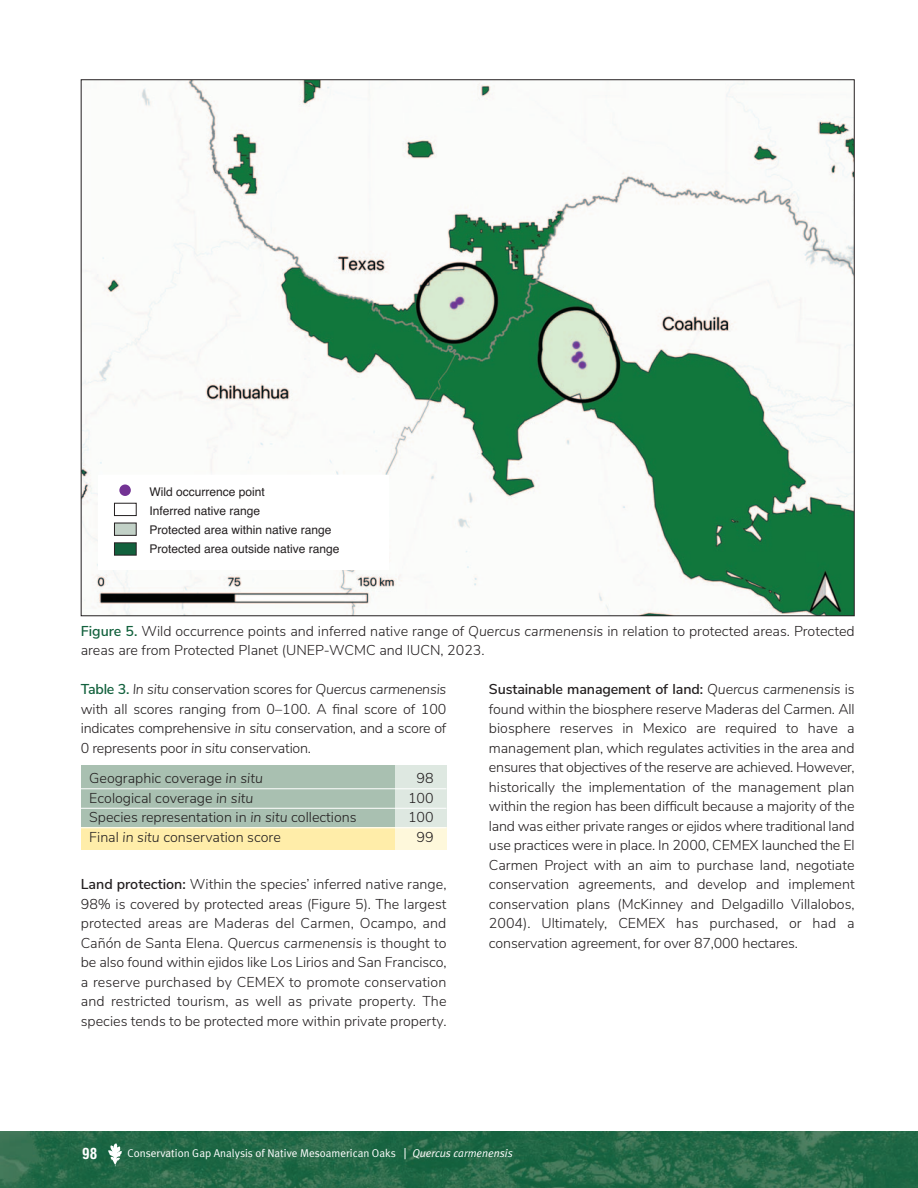
<style>
.page{position:relative;width:918px;height:1188px;background:#fff}
.page>*{position:absolute;margin:0;border:0;box-sizing:border-box;transform-origin:0 0}
.t1{font:700 condensed 15px "Helvetica";color:#fff}
.t2{font:300 14.25px/19.5px "Nunito Sans";color:#231f20;text-align:justify}
.t3{font:12px "Helvetica";color:#231f20}
.t4{font:11.25px "Meta Plus Normal";color:#fff}
.t5{font:italic 11.25px "Meta Plus Normal";color:#fff}
.s1{font-weight:600;color:#12613d}
.s2{font-style:italic}
.s3{font-weight:600}
</style>
<div class="page">
<img style="left:0;top:1131px;width:918px;height:57px">
<svg style="left:108px;top:1143px;width:14px;height:23px"></svg>
<img style="left:83px;top:81px;width:770px;height:533px">
<div style="left:99px;top:475px;width:290px;height:94px;background:#fff"></div>
<div style="left:114px;top:503px;width:23px;height:13px;border:1px solid #231f20"></div>
<div style="left:115px;top:523px;width:21px;height:12px;background:#c2d1c7"></div>
<div style="left:114px;top:523px;width:23px;height:13px;border:1px solid #231f20"></div>
<div style="left:115px;top:543px;width:21px;height:12px;background:#12613d"></div>
<div style="left:114px;top:542px;width:23px;height:14px;border:1px solid #231f20"></div>
<div style="left:119px;top:484px;width:12px;height:12px;background:#733394;border-radius:50%"></div>
<div style="left:81px;top:766px;width:365px;height:65px;background:#a9c0b1"></div>
<div style="left:81px;top:828px;width:365px;height:22px;background:#ffeda9"></div>
<div style="left:395px;top:766px;width:51px;height:65px;background:#dee8e1"></div>
<div style="left:395px;top:828px;width:51px;height:22px;background:#fef8db"></div>
<hr style="left:81px;top:788px;width:365px;height:1px;background:#fff">
<hr style="left:81px;top:808px;width:365px;height:1px;background:#fff">
<hr style="left:81px;top:827px;width:365px;height:1px;background:#fff">
<p class="t3" style="left:149px;top:487px;width:117px">Wild occurrence point</p>
<p class="t3" style="left:149px;top:506px;width:112px">Inferred native range</p>
<p class="t3" style="left:149px;top:526px;width:184px">Protected area within native range</p>
<p class="t3" style="left:149px;top:545px;width:192px">Protected area outside native range</p>
<p class="t2" style="left:81px;top:622px;width:775px"><span class="s1">Figure 5.</span> Wild occurrence points and inferred native range of <span class="s2">Quercus carmenensis</span> in relation to protected areas. Protected areas are from Protected Planet (UNEP-WCMC and IUCN, 2023.</p>
<p class="t2" style="left:81px;top:681px;width:367px"><span class="s1">Table 3.</span> <span class="s2">In situ</span> conservation scores for <span class="s2">Quercus carmenensis </span>with all scores ranging from 0–100. A final score of 100 indicates comprehensive <span class="s2">in situ</span> conservation, and a score of 0 represents poor <span class="s2">in situ</span> conservation.</p>
<p class="t2" style="left:89px;top:770px;width:175px">Geographic coverage <span class="s2">in situ</span></p>
<p class="t2" style="left:417px;top:770px;width:19px">98</p>
<p class="t2" style="left:89px;top:789px;width:166px">Ecological coverage <span class="s2">in situ</span></p>
<p class="t2" style="left:408px;top:789px;width:27px">100</p>
<p class="t2" style="left:89px;top:809px;width:269px">Species representation in <span class="s2">in situ</span> collections</p>
<p class="t2" style="left:408px;top:809px;width:27px">100</p>
<p class="t2" style="left:89px;top:828px;width:193px">Final <span class="s2">in situ</span> conservation score</p>
<p class="t2" style="left:417px;top:828px;width:19px">99</p>
<p class="t2" style="left:81px;top:876px;width:367px"><span class="s3">Land protection:</span> Within the species’ inferred native range, 98% is covered by protected areas (Figure 5). The largest protected areas are Maderas del Carmen, Ocampo, and Cañón de Santa Elena. <span class="s2">Quercus carmenensis</span> is thought to be also found within ejidos like Los Lirios and San Francisco, a reserve purchased by CEMEX to promote conservation and restricted tourism, as well as private property. The species tends to be protected more within private property.</p>
<p class="t2" style="left:489px;top:681px;width:367px"><span class="s3">Sustainable management of land:</span> <span class="s2">Quercus carmenensis</span> is found within the biosphere reserve Maderas del Carmen. All biosphere reserves in Mexico are required to have a management plan, which regulates activities in the area and ensures that objectives of the reserve are achieved. However, historically the implementation of the management plan within the region has been difficult because a majority of the land was either private ranges or ejidos where traditional land use practices were in place. In 2000, CEMEX launched the El Carmen Project with an aim to purchase land, negotiate conservation agreements, and develop and implement conservation plans (McKinney and Delgadillo Villalobos, 2004). Ultimately, CEMEX has purchased, or had a conservation agreement, for over 87,000 hectares.</p>
<p class="t1" style="left:82px;top:1147px;width:16px">98</p>
<p class="t4" style="left:128px;top:1149px;width:270px">Conservation Gap Analysis of Native Mesoamerican Oaks</p>
<p class="t5" style="left:412px;top:1148px;width:102px">Quercus carmenensis</p>
</div>
